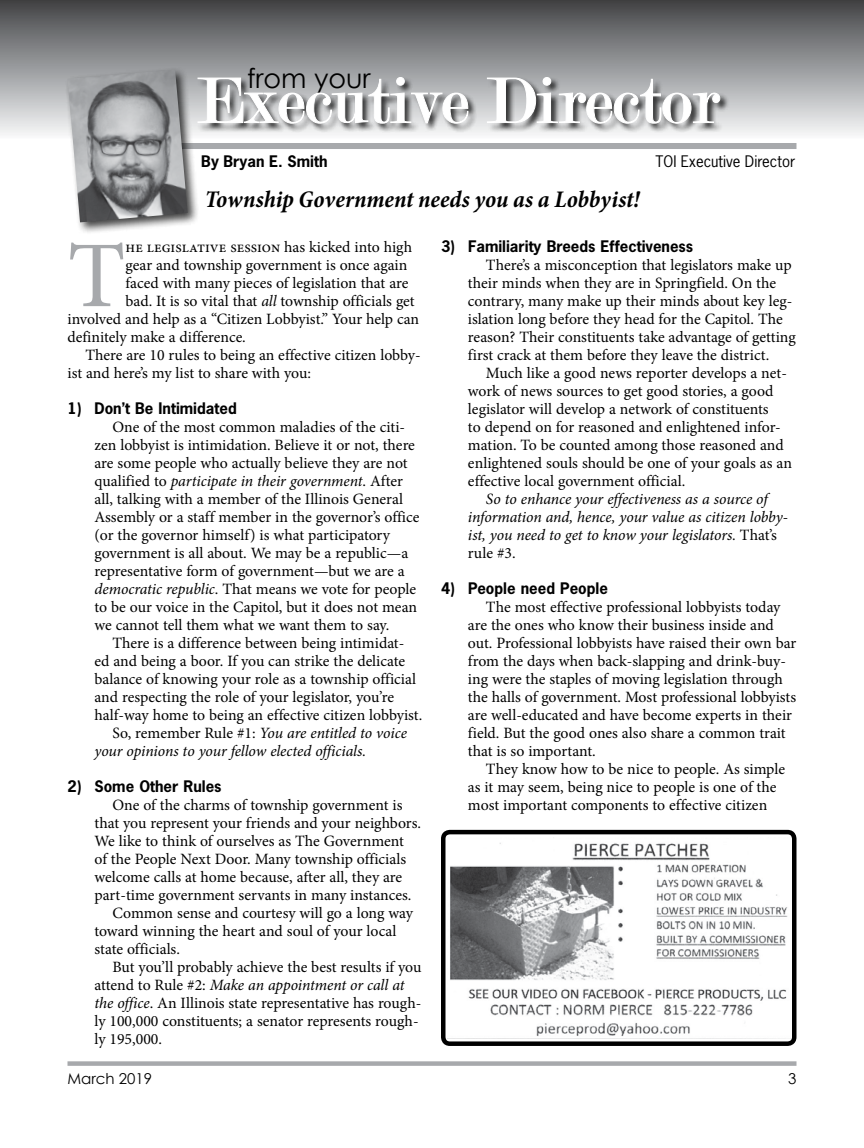
<style>
.page{position:relative;width:864px;height:1148px;background:#fff}
.page>*{position:absolute;margin:0;border:0;box-sizing:border-box;transform-origin:0 0}
.t1{font:94.05px "Minion Pro";color:#a7a9ac}
.t2{font:69px "Modern";color:#fff}
.t3{font:27px "Century Gothic";color:#000}
.t4{font:italic 700 condensed 24px "Minion Pro";color:#000}
.t5{font:15.75px/18px "Minion Pro";color:#000}
.t6{font:italic 15.75px/18px "Minion Pro";letter-spacing:-.01em;color:#000}
.t7{font:700 15px "News Gothic Std";color:#000}
.t8{font:15px "News Gothic Std";color:#000}
.t9{font:15px "Century Gothic";color:#000}
.s1{font-style:italic}
.s2{font-style:normal}
</style>
<div class="page">
<div style="left:0;top:0;width:864px;height:140px;background:linear-gradient(to bottom,#414345,#f9fafb)"></div>
<div style="left:101px;top:143px;width:695px;height:6px;background:#a7a9ac"></div>
<div style="left:64px;top:66px;width:136px;height:169px;background:#000;opacity:.75"></div>
<img style="left:68px;top:69px;width:120px;height:153px">
<div style="left:197px;top:76px;width:533px;height:57px;background:#000;opacity:.75"></div>
<svg style="left:197px;top:77px;width:272px;height:47px;background:#adaeb0"></svg>
<svg style="left:487px;top:77px;width:234px;height:47px;background:#aaabad"></svg>
<svg style="left:68px;top:1061px;width:728px;height:4px;background:#aeb0b2"></svg>
<div style="left:441px;top:830px;width:355px;height:216px;border:4px solid #000;border-radius:7px"></div>
<img style="left:450px;top:843px;width:338px;height:193px">
<h3 class="t3" style="left:247px;top:62px;width:125px">from your</h3>
<h2 class="t2" style="left:197px;top:66px;width:524px">Executive Director</h2>
<p class="t7" style="left:201px;top:152px;width:128px">By Bryan E. Smith</p>
<p class="t8" style="left:656px;top:152px;width:141px">TOI Executive Director</p>
<h3 class="t4" style="left:205px;top:183px;width:436px">Township Government needs you as a Lobbyist!</h3>
<h1 class="t1" style="left:68px;top:213px;width:60px">T</h1>
<p class="t5" style="left:126px;top:238px;width:288px">he legislative session has kicked into high</p>
<p class="t5" style="left:126px;top:256px;width:283px">gear and township government is once again</p>
<p class="t5" style="left:126px;top:274px;width:284px">faced with many pieces of legislation that are</p>
<p class="t5" style="left:126px;top:292px;width:291px">bad. It is so vital that <span class="s1">all</span> township officials get</p>
<p class="t5" style="left:68px;top:310px;width:353px">involved and help as a “Citizen Lobbyist.” Your help can</p>
<p class="t5" style="left:68px;top:328px;width:180px">definitely make a difference.</p>
<p class="t5" style="left:86px;top:346px;width:337px">There are 10 rules to being an effective citizen lobby-</p>
<p class="t5" style="left:68px;top:364px;width:245px">ist and here’s my list to share with you:</p>
<p class="t7" style="left:68px;top:398px;width:171px">1) Don’t Be Intimidated</p>
<p class="t5" style="left:94px;top:418px;width:327px;text-indent:18px">One of the most common maladies of the citi&shy;zen lobbyist is intimidation. Believe it or not, there are some people who actually believe they are not qualified to <span class="s1">participate in their government</span>. After all, talking with a member of the Illinois General Assembly or a staff member in the governor’s office (or the governor himself) is what participatory government is all about. We may be a republic—a representative form of government—but we are a <span class="s1">democratic republic</span>. That means we vote for people to be our voice in the Capitol, but it does not mean we cannot tell them what we want them to say.</p>
<p class="t5" style="left:112px;top:634px;width:293px">There is a difference between being intimidat-</p>
<p class="t5" style="left:94px;top:652px;width:312px">ed and being a boor. If you can strike the delicate</p>
<p class="t5" style="left:94px;top:670px;width:323px">balance of knowing your role as a township official</p>
<p class="t5" style="left:94px;top:688px;width:301px">and respecting the role of your legislator, you’re</p>
<p class="t5" style="left:94px;top:706px;width:329px">half-way home to being an effective citizen lobbyist.</p>
<p class="t6" style="left:112px;top:724px;width:296px"><span class="s2">So, remember Rule #1:</span> You are entitled to voice</p>
<p class="t6" style="left:94px;top:742px;width:273px">your opinions to your fellow elected officials.</p>
<p class="t7" style="left:68px;top:776px;width:156px">2) Some Other Rules</p>
<p class="t5" style="left:112px;top:796px;width:291px">One of the charms of township government is</p>
<p class="t5" style="left:94px;top:814px;width:328px">that you represent your friends and your neighbors.</p>
<p class="t5" style="left:94px;top:832px;width:311px">We like to think of ourselves as The Government</p>
<p class="t5" style="left:94px;top:850px;width:313px">of the People Next Door. Many township officials</p>
<p class="t5" style="left:94px;top:868px;width:309px">welcome calls at home because, after all, they are</p>
<p class="t5" style="left:94px;top:886px;width:319px">part-time government servants in many instances.</p>
<p class="t5" style="left:112px;top:904px;width:302px">Common sense and courtesy will go a long way</p>
<p class="t5" style="left:94px;top:922px;width:303px">toward winning the heart and soul of your local</p>
<p class="t5" style="left:94px;top:940px;width:87px">state officials.</p>
<p class="t5" style="left:112px;top:958px;width:311px">But you’ll probably achieve the best results if you</p>
<p class="t6" style="left:94px;top:976px;width:312px"><span class="s2">attend to Rule #2:</span> Make an appointment or call at</p>
<p class="t5" style="left:94px;top:994px;width:328px"><span class="s1">the office</span>. An Illinois state representative has rough-</p>
<p class="t5" style="left:94px;top:1012px;width:326px">ly 100,000 constituents; a senator represents rough-</p>
<p class="t5" style="left:94px;top:1030px;width:69px">ly 195,000.</p>
<p class="t7" style="left:441px;top:236px;width:254px">3) Familiarity Breeds Effectiveness</p>
<p class="t5" style="left:468px;top:256px;width:329px;text-indent:18px">There’s a misconception that legislators make up their minds when they are in Springfield. On the contrary, many make up their minds about key leg&shy;islation long before they head for the Capitol. The reason? Their constituents take advantage of getting first crack at them before they leave the district.</p>
<p class="t5" style="left:468px;top:364px;width:325px;text-indent:18px">Much like a good news reporter develops a net&shy;work of news sources to get good stories, a good legislator will develop a network of constituents<br>to depend on for reasoned and enlightened infor&shy;mation. To be counted among those reasoned and enlightened souls should be one of your goals as an effective local government official.</p>
<p class="t6" style="left:468px;top:490px;width:321px;text-indent:18px">So to enhance your effectiveness as a source of information and, hence, your value as citizen lobby&shy;ist, you need to get to know your legislators. <span class="s2">That’s rule #3.</span></p>
<p class="t7" style="left:441px;top:578px;width:168px">4) People need People</p>
<p class="t5" style="left:468px;top:598px;width:330px;text-indent:18px">The most effective professional lobbyists today are the ones who know their business inside and out. Professional lobbyists have raised their own bar from the days when back-slapping and drink-buy&shy;ing were the staples of moving legislation through the halls of government. Most professional lobbyists are well-educated and have become experts in their field. But the good ones also share a common trait that is so important.</p>
<p class="t5" style="left:468px;top:760px;width:319px;text-indent:18px">They know how to be nice to people. As simple as it may seem, being nice to people is one of the most important components to effective citizen</p>
<p class="t9" style="left:68px;top:1069px;width:86px">March 2019</p>
<p class="t9" style="left:788px;top:1069px;width:10px">3</p>
</div>
